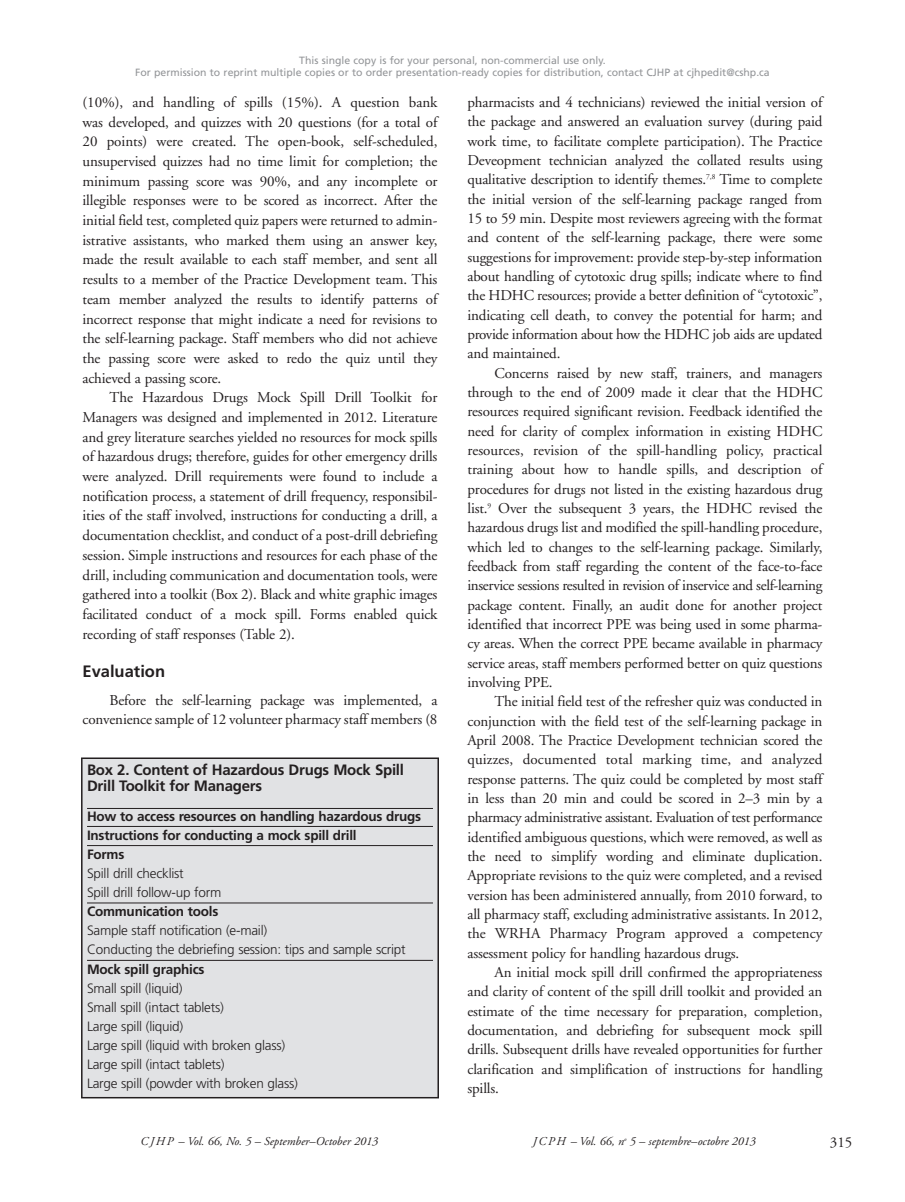
<style>
.page{position:relative;width:905px;height:1202px;background:#fff}
.page>*{position:absolute;margin:0;border:0;box-sizing:border-box;transform-origin:0 0}
.t1{font:700 16.5px "Frutiger";color:#231f20}
.t2{font:15px/19.4px "Adobe Garamond";letter-spacing:-.01em;color:#231f20;text-align:justify}
.t3{font:700 15px/16.2px "Frutiger";letter-spacing:-.015em;color:#231f20}
.t4{font:300 13.5px/19.2px "Frutiger";letter-spacing:-.015em;color:#231f20}
.t5{font:700 13.5px/19.2px "Frutiger";letter-spacing:-.015em;color:#231f20}
.t6{font:italic 12px "Adobe Garamond";color:#231f20}
.t7{font:10.5px/12.6px "Frutiger";color:#939598;text-align:center}
</style>
<div class="page">
<div style="left:82px;top:758px;width:356px;height:339px;background:#e1e2e4"></div>
<div style="left:81px;top:757px;width:358px;height:341px;border:2px solid #231f20"></div>
<hr style="left:87px;top:808px;width:346px;height:1px;background:#231f20">
<hr style="left:87px;top:826px;width:346px;height:1px;background:#231f20">
<hr style="left:87px;top:845px;width:346px;height:1px;background:#231f20">
<hr style="left:87px;top:902px;width:346px;height:1px;background:#231f20">
<hr style="left:87px;top:960px;width:346px;height:1px;background:#231f20">
<p class="t7" style="left:135px;top:55px;width:636px">This single copy is for your personal, non-commercial use only.<br>For permission to reprint multiple copies or to order presentation-ready copies for distribution, contact CJHP at cjhpedit@cshp.ca</p>
<p class="t2" style="left:82px;top:94px;width:356px">(10%), and handling of spills (15%). A question bank was developed, and quizzes with 20 questions (for a total of 20 points) were created. The open-book, self-scheduled, unsupervised quizzes had no time limit for completion; the minimum passing score was 90%, and any incomplete or illegible responses were to be scored as incorrect. After the initial field test, completed quiz papers were returned to admin&shy;istrative assistants, who marked them using an answer key, made the result available to each staff member, and sent all results to a member of the Practice Development team. This team member analyzed the results to identify patterns of incorrect response that might indicate a need for revisions to the self-learning package. Staff members who did not achieve the passing score were asked to redo the quiz until they achieved a passing score.</p>
<p class="t2" style="left:82px;top:389px;width:356px;text-indent:27px">The Hazardous Drugs Mock Spill Drill Toolkit for Managers was designed and implemented in 2012. Literature and grey literature searches yielded no resources for mock spills of hazardous drugs; therefore, guides for other emergency drills were analyzed. Drill requirements were found to include a notification process, a statement of drill frequency, responsibil&shy;ities of the staff involved, instructions for conducting a drill, a documentation checklist, and conduct of a post-drill debriefing session. Simple instructions and resources for each phase of the drill, including communication and documentation tools, were gathered into a toolkit (Box 2). Black and white graphic images facilitated conduct of a mock spill. Forms enabled quick recording of staff responses (Table 2).</p>
<p class="t1" style="left:82px;top:664px;width:84px">Evaluation</p>
<p class="t2" style="left:83px;top:692px;width:356px;text-align:right">Before the self-learning package was implemented, a convenience sample of 12 volunteer pharmacy staff members (8</p>
<p class="t3" style="left:87px;top:762px;width:318px">Box 2. Content of Hazardous Drugs Mock Spill<br>Drill Toolkit for Managers</p>
<p class="t5" style="left:87px;top:807px;width:336px">How to access resources on handling hazardous drugs<br>Instructions for conducting a mock spill drill<br>Forms</p>
<p class="t4" style="left:87px;top:864px;width:136px">Spill drill checklist<br>Spill drill follow-up form</p>
<p class="t5" style="left:87px;top:903px;width:133px">Communication tools</p>
<p class="t4" style="left:87px;top:922px;width:320px">Sample staff notification (e-mail)<br>Conducting the debriefing session: tips and sample script</p>
<p class="t5" style="left:87px;top:960px;width:119px">Mock spill graphics</p>
<p class="t4" style="left:87px;top:979px;width:212px">Small spill (liquid)<br>Small spill (intact tablets)<br>Large spill (liquid)<br>Large spill (liquid with broken glass)<br>Large spill (intact tablets)<br>Large spill (powder with broken glass)</p>
<p class="t2" style="left:467px;top:94px;width:356px">pharmacists and 4 technicians) reviewed the initial version of the package and answered an evaluation survey (during paid work time, to facilitate complete participation). The Practice Deveopment technician analyzed the collated results using qualitative description to identify themes.<sup>7,8</sup> Time to complete the initial version of the self-learning package ranged from 15 to 59 min. Despite most reviewers agreeing with the format and content of the self-learning package, there were some suggestions for improvement: provide step-by-step information about handling of cytotoxic drug spills; indicate where to find the HDHC resources; provide a better definition of “cytotoxic”, indicating cell death, to convey the potential for harm; and provide information about how the HDHC job aids are updated and maintained.</p>
<p class="t2" style="left:467px;top:364px;width:356px;text-indent:27px">Concerns raised by new staff, trainers, and managers through to the end of 2009 made it clear that the HDHC resources required significant revision. Feedback identified the need for clarity of complex information in existing HDHC resources, revision of the spill-handling policy, practical training about how to handle spills, and description of procedures for drugs not listed in the existing hazardous drug list.<sup>9</sup> Over the subsequent 3 years, the HDHC revised the hazardous drugs list and modified the spill-handling procedure, which led to changes to the self-learning package. Similarly, feedback from staff regarding the content of the face-to-face inservice sessions resulted in revision of inservice and self-learning package content. Finally, an audit done for another project identified that incorrect PPE was being used in some pharma&shy;cy areas. When the correct PPE became available in pharmacy service areas, staff members performed better on quiz questions involving PPE.</p>
<p class="t2" style="left:467px;top:693px;width:356px;text-indent:27px">The initial field test of the refresher quiz was conducted in conjunction with the field test of the self-learning package in April 2008. The Practice Development technician scored the quizzes, documented total marking time, and analyzed response patterns. The quiz could be completed by most staff in less than 20 min and could be scored in 2–3 min by a pharmacy administrative assistant. Evaluation of test performance identified ambiguous questions, which were removed, as well as the need to simplify wording and eliminate duplication.<br>Appropriate revisions to the quiz were completed, and a revised version has been administered annually, from 2010 forward, to all pharmacy staff, excluding administrative assistants. In 2012, the WRHA Pharmacy Program approved a competency assessment policy for handling hazardous drugs.</p>
<p class="t2" style="left:467px;top:963px;width:356px;text-indent:27px">An initial mock spill drill confirmed the appropriateness and clarity of content of the spill drill toolkit and provided an estimate of the time necessary for preparation, completion, documentation, and debriefing for subsequent mock spill drills. Subsequent drills have revealed opportunities for further clarification and simplification of instructions for handling spills.</p>
<p class="t6" style="left:140px;top:1136px;width:239px">CJHP – Vol. 66, No. 5 – September–October 2013</p>
<p class="t2" style="left:830px;top:1133px;width:24px">315</p>
<p class="t6" style="left:532px;top:1136px;width:225px">JCPH – Vol. 66, n<sup>o</sup> 5 – septembre–octobre 2013</p>
</div>
